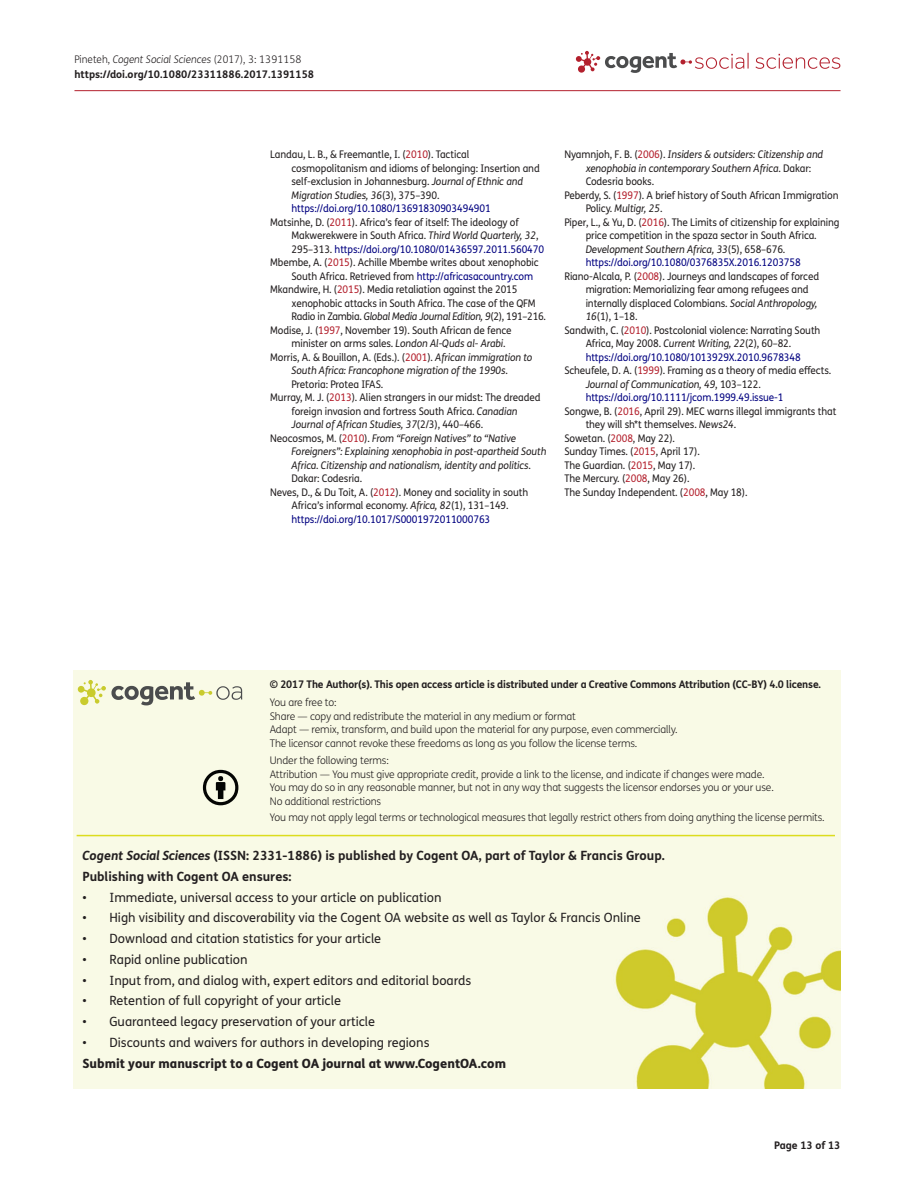
<style>
.page{position:relative;width:915px;height:1191px;background:#fff}
.page>*{position:absolute;margin:0;border:0;box-sizing:border-box;transform-origin:0 0}
.t1{font:12.75px "FS Me Pro";color:#231f20}
.t2{font:700 12.75px/20.7px "FS Me Pro";color:#231f20}
.t3{font:800 12.75px "FS Me Pro";color:#231f20}
.t4{font:10.5px "FS Me Pro";letter-spacing:-.01em;color:#231f20;scale:.95 1}
.t5{font:300 10.5px/13.5px "FS Me Pro";letter-spacing:-.015em;color:#231f20}
.t6{font:italic 10.5px "FS Me Pro";letter-spacing:-.01em;color:#231f20;scale:.95 1}
.t7{font:10.5px "FS Me Pro";letter-spacing:-.01em;color:#000080;scale:.95 1}
.t8{font:700 10.5px/15px "FS Me Pro";letter-spacing:-.015em;color:#231f20}
.s1{font-weight:300}
.s2{font-weight:300;font-style:italic}
.s3{color:#b3202d}
.s4{font-style:italic}
.s5{font-style:normal}
.s6{color:#231f20}
.s7{font-style:normal;color:#b3202d}
</style>
<div class="page">
<hr style="left:74px;top:90px;width:766px;height:1px;background:#b3202d">
<svg style="left:755px;top:54px;width:85px;height:15px"></svg>
<svg style="left:575px;top:51px;width:173px;height:22px"></svg>
<div style="left:74px;top:671px;width:766px;height:417px;background:#f9fae6"></div>
<svg style="left:78px;top:680px;width:164px;height:25px;background:#d2d3ba"></svg>
<svg style="left:203px;top:770px;width:35px;height:35px"></svg>
<hr style="left:77px;top:835px;width:757px;height:1px;background:#dcdc1e">
<p class="t8" style="left:74px;top:51px;width:241px"><span class="s1">Pineteh,</span> <span class="s2">Cogent Social Sciences</span> <span class="s1">(2017), 3: 1391158 </span>https://doi.org/10.1080/23311886.2017.1391158</p>
<p class="t4" style="left:270px;top:147px;width:211px">Landau, L. B., &amp; Freemantle, I. (<span class="s3">2010</span>). Tactical</p>
<p class="t4" style="left:291px;top:161px;width:263px">cosmopolitanism and idioms of belonging: Insertion and</p>
<p class="t4" style="left:291px;top:174px;width:245px">self-exclusion in Johannesburg. <span class="s4">Journal of Ethnic and</span></p>
<p class="t6" style="left:291px;top:188px;width:157px">Migration Studies, 36<span class="s5">(3), 375–390.</span></p>
<p class="t7" style="left:291px;top:201px;width:211px">https://doi.org/10.1080/13691830903494901</p>
<p class="t4" style="left:270px;top:215px;width:263px">Matsinhe, D. (<span class="s3">2011</span>). Africa’s fear of itself: The ideology of</p>
<p class="t4" style="left:291px;top:228px;width:261px">Makwerekwere in South Africa. <span class="s4">Third World Quarterly, 32</span>,</p>
<p class="t7" style="left:291px;top:242px;width:267px"><span class="s6">295–313.</span> https://doi.org/10.1080/01436597.2011.560470</p>
<p class="t4" style="left:270px;top:255px;width:284px">Mbembe, A. (<span class="s3">2015</span>). Achille Mbembe writes about xenophobic</p>
<p class="t7" style="left:291px;top:269px;width:256px"><span class="s6">South Africa. Retrieved from</span> http://africasacountry.com</p>
<p class="t4" style="left:270px;top:282px;width:262px">Mkandwire, H. (<span class="s3">2015</span>). Media retaliation against the 2015</p>
<p class="t4" style="left:291px;top:296px;width:258px">xenophobic attacks in South Africa. The case of the QFM</p>
<p class="t6" style="left:291px;top:309px;width:269px"><span class="s5">Radio in Zambia.</span> Global Media Journal Edition, 9<span class="s5">(2), 191–216.</span></p>
<p class="t4" style="left:270px;top:323px;width:255px">Modise, J. (<span class="s3">1997</span>, November 19). South African de fence</p>
<p class="t4" style="left:291px;top:336px;width:227px">minister on arms sales. <span class="s4">London Al-Quds al- Arabi</span>.</p>
<p class="t4" style="left:270px;top:350px;width:277px">Morris, A. &amp; Bouillon, A. (Eds.). (<span class="s3">2001</span>). <span class="s4">African immigration to</span></p>
<p class="t6" style="left:291px;top:363px;width:229px">South Africa: Francophone migration of the 1990s<span class="s5">.</span></p>
<p class="t4" style="left:291px;top:377px;width:98px">Pretoria: Protea IFAS.</p>
<p class="t4" style="left:270px;top:390px;width:286px">Murray, M. J. (<span class="s3">2013</span>). Alien strangers in our midst: The dreaded</p>
<p class="t4" style="left:291px;top:404px;width:239px">foreign invasion and fortress South Africa. <span class="s4">Canadian</span></p>
<p class="t6" style="left:291px;top:417px;width:203px">Journal of African Studies, 37<span class="s5">(2/3), 440–466.</span></p>
<p class="t6" style="left:270px;top:431px;width:260px"><span class="s5">Neocosmos, M. (</span><span class="s7">2010</span><span class="s5">).</span> From “Foreign Natives” to “Native</p>
<p class="t6" style="left:291px;top:444px;width:270px">Foreigners”: Explaining xenophobia in post-apartheid South</p>
<p class="t6" style="left:291px;top:458px;width:253px">Africa. Citizenship and nationalism, identity and politics<span class="s5">.</span></p>
<p class="t4" style="left:291px;top:471px;width:76px">Dakar: Codesria.</p>
<p class="t4" style="left:270px;top:485px;width:273px">Neves, D., &amp; Du Toit, A. (<span class="s3">2012</span>). Money and sociality in south</p>
<p class="t4" style="left:291px;top:498px;width:230px">Africa’s informal economy. <span class="s4">Africa, 82</span>(1), 131–149.</p>
<p class="t7" style="left:291px;top:512px;width:211px">https://doi.org/10.1017/S0001972011000763</p>
<p class="t6" style="left:564px;top:147px;width:274px"><span class="s5">Nyamnjoh, F. B. (</span><span class="s7">2006</span><span class="s5">).</span> Insiders &amp; outsiders: Citizenship and</p>
<p class="t6" style="left:585px;top:161px;width:239px">xenophobia in contemporary Southern Africa<span class="s5">. Dakar:</span></p>
<p class="t4" style="left:585px;top:174px;width:74px">Codesria books.</p>
<p class="t4" style="left:564px;top:188px;width:290px">Peberdy, S. (<span class="s3">1997</span>). A brief history of South African Immigration</p>
<p class="t6" style="left:585px;top:201px;width:82px"><span class="s5">Policy.</span> Multigr, 25<span class="s5">.</span></p>
<p class="t4" style="left:564px;top:215px;width:291px">Piper, L., &amp; Yu, D. (<span class="s3">2016</span>). The Limits of citizenship for explaining</p>
<p class="t4" style="left:585px;top:228px;width:244px">price competition in the spaza sector in South Africa.</p>
<p class="t6" style="left:585px;top:242px;width:211px">Development Southern Africa, 33<span class="s5">(5), 658–676.</span></p>
<p class="t7" style="left:585px;top:255px;width:228px">https://doi.org/10.1080/0376835X.2016.1203758</p>
<p class="t4" style="left:564px;top:269px;width:269px">Riano-Alcala, P. (<span class="s3">2008</span>). Journeys and landscapes of forced</p>
<p class="t4" style="left:585px;top:282px;width:236px">migration: Memorializing fear among refugees and</p>
<p class="t4" style="left:585px;top:296px;width:245px">internally displaced Colombians. <span class="s4">Social Anthropology,</span></p>
<p class="t4" style="left:585px;top:309px;width:56px"><span class="s4">16</span>(1), 1–18.</p>
<p class="t4" style="left:564px;top:323px;width:271px">Sandwith, C. (<span class="s3">2010</span>). Postcolonial violence: Narrating South</p>
<p class="t4" style="left:585px;top:336px;width:218px">Africa, May 2008. <span class="s4">Current Writing, 22</span>(2), 60–82.</p>
<p class="t7" style="left:585px;top:350px;width:228px">https://doi.org/10.1080/1013929X.2010.9678348</p>
<p class="t4" style="left:564px;top:363px;width:282px">Scheufele, D. A. (<span class="s3">1999</span>). Framing as a theory of media effects.</p>
<p class="t6" style="left:585px;top:377px;width:186px">Journal of Communication, 49<span class="s5">, 103–122.</span></p>
<p class="t7" style="left:585px;top:390px;width:210px">https://doi.org/10.1111/jcom.1999.49.issue-1</p>
<p class="t4" style="left:564px;top:404px;width:288px">Songwe, B. (<span class="s3">2016</span>, April 29). MEC warns illegal immigrants that</p>
<p class="t4" style="left:585px;top:417px;width:160px">they will sh*t themselves. <span class="s4">News24</span>.</p>
<p class="t4" style="left:564px;top:431px;width:118px">Sowetan. (<span class="s3">2008</span>, May 22).</p>
<p class="t4" style="left:564px;top:444px;width:144px">Sunday Times. (<span class="s3">2015</span>, April 17).</p>
<p class="t4" style="left:564px;top:458px;width:139px">The Guardian. (<span class="s3">2015</span>, May 17).</p>
<p class="t4" style="left:564px;top:471px;width:133px">The Mercury. (<span class="s3">2008</span>, May 26).</p>
<p class="t4" style="left:564px;top:485px;width:194px">The Sunday Independent. (<span class="s3">2008</span>, May 18).</p>
<p class="t8" style="left:270px;top:676px;width:552px">© 2017 The Author(s). This open access article is distributed under a Creative Commons Attribution (CC-BY) 4.0 license.</p>
<p class="t5" style="left:270px;top:695px;width:409px">You are free to:<br>Share — copy and redistribute the material in any medium or format<br>Adapt — remix, transform, and build upon the material for any purpose, even commercially.<br>The licensor cannot revoke these freedoms as long as you follow the license terms.</p>
<p class="t5" style="left:270px;top:753px;width:505px">Under the following terms:<br>Attribution — You must give appropriate credit, provide a link to the license, and indicate if changes were made.<br>You may do so in any reasonable manner, but not in any way that suggests the licensor endorses you or your use.<br>No additional restrictions</p>
<p class="t5" style="left:270px;top:810px;width:556px">You may not apply legal terms or technological measures that legally restrict others from doing anything the license permits.</p>
<p class="t2" style="left:82px;top:844px;width:583px"><span class="s4">Cogent Social Sciences</span> (ISSN: 2331-1886) is published by Cogent OA, part of Taylor &amp; Francis Group.<br>Publishing with Cogent OA ensures:</p>
<p class="t1" style="left:82px;top:888px;width:360px">• Immediate, universal access to your article on publication</p>
<p class="t1" style="left:82px;top:909px;width:559px">• High visibility and discoverability via the Cogent OA website as well as Taylor &amp; Francis Online</p>
<p class="t1" style="left:82px;top:930px;width:300px">• Download and citation statistics for your article</p>
<p class="t1" style="left:82px;top:950px;width:166px">• Rapid online publication</p>
<p class="t1" style="left:82px;top:971px;width:390px">• Input from, and dialog with, expert editors and editorial boards</p>
<p class="t1" style="left:82px;top:992px;width:260px">• Retention of full copyright of your article</p>
<p class="t1" style="left:82px;top:1013px;width:294px">• Guaranteed legacy preservation of your article</p>
<p class="t1" style="left:82px;top:1033px;width:348px">• Discounts and waivers for authors in developing regions</p>
<p class="t3" style="left:82px;top:1053px;width:425px">Submit your manuscript to a Cogent OA journal at www.CogentOA.com</p>
<p class="t8" style="left:773px;top:1137px;width:68px">Page 13 of 13</p>
</div>
